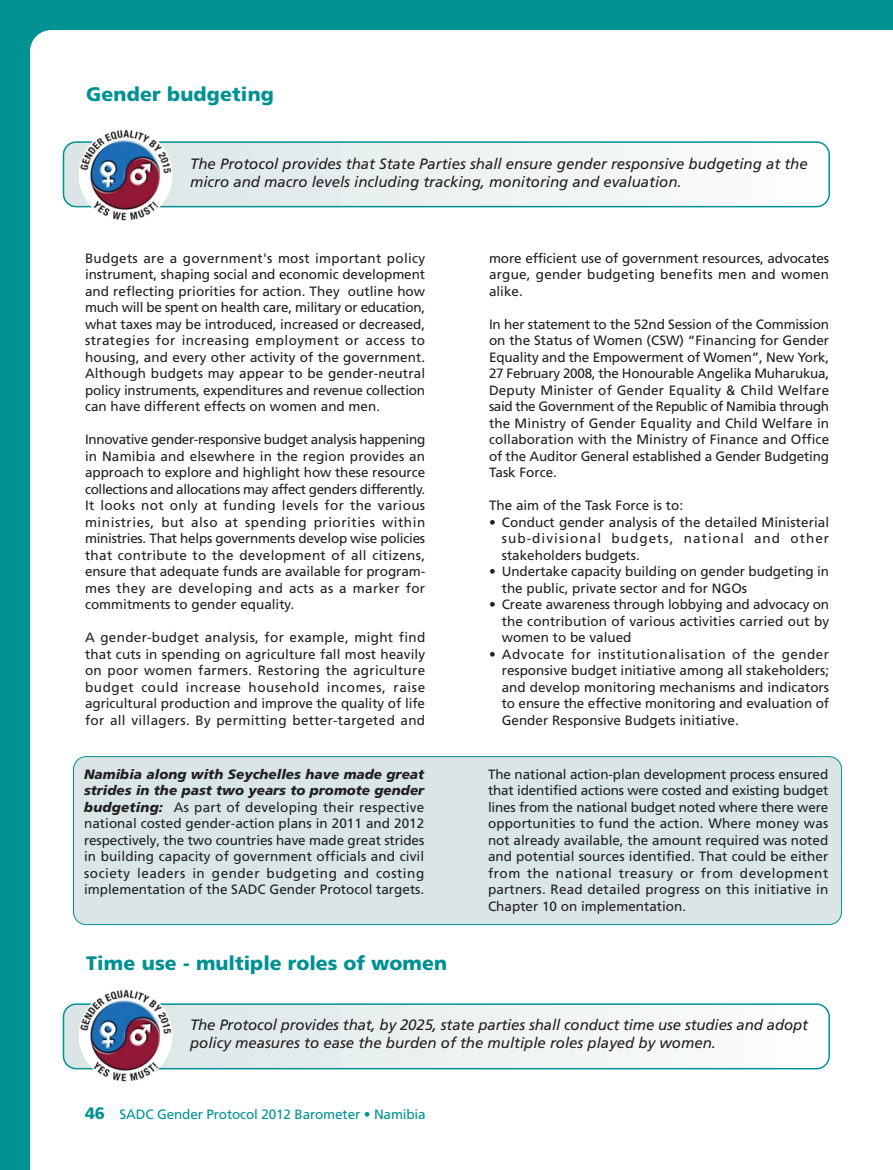
<style>
.page{position:relative;width:893px;height:1170px;background:#fff}
.page>*{position:absolute;margin:0;border:0;box-sizing:border-box;transform-origin:0 0}
.t1{font:900 19.5px "Frutiger LT Std";letter-spacing:.01em;color:#009193}
.t2{font:italic 15px/18px "Frutiger LT Std";color:#231f20}
.t3{font:13.5px/16.5px "Frutiger LT Std";color:#231f20;text-align:justify}
.t4{font:13.5px "Frutiger LT Std";letter-spacing:-.01em;color:#009193}
.s1{font-weight:900;font-style:italic}
.s2{font-weight:900;font-size:16.5px}
</style>
<div class="page">
<div style="left:0;top:0;width:893px;height:1169px;background:#009193"></div>
<div style="left:30px;top:30px;width:863px;height:1139px;background:#fff"></div>
<svg style="left:63px;top:142px;width:766px;height:65px;background:#edf2f2"></svg>
<hr style="left:829px;top:142px;width:1px;height:65px;background:#fff">
<div style="left:63px;top:141px;width:767px;height:66px;border:2px solid #009193;border-radius:13px"></div>
<img style="left:79px;top:128px;width:93px;height:93px;border-radius:50%">
<svg style="left:63px;top:1004px;width:766px;height:64px;background:#edf2f2"></svg>
<hr style="left:829px;top:1004px;width:1px;height:64px;background:#fff">
<div style="left:63px;top:1003px;width:767px;height:66px;border:2px solid #009193;border-radius:13px"></div>
<img style="left:79px;top:988px;width:93px;height:93px;border-radius:50%">
<div style="left:73px;top:756px;width:769px;height:168px;background:#dae5e6;border:1px solid #009193;border-radius:13px"></div>
<h1 class="t1" style="left:86px;top:86px;width:189px">Gender budgeting</h1>
<p class="t2" style="left:190px;top:156px;width:619px">The Protocol provides that State Parties shall ensure gender responsive budgeting at the micro and macro levels including tracking, monitoring and evaluation.</p>
<p class="t3" style="left:85px;top:250px;width:342px">Budgets are a government's most important policy instrument, shaping social and economic development and reflecting priorities for action. They outline how much will be spent on health care, military or education, what taxes may be introduced, increased or decreased, strategies for increasing employment or access to housing, and every other activity of the government.<br>Although budgets may appear to be gender-neutral policy instruments, expenditures and revenue collection can have different effects on women and men.</p>
<p class="t3" style="left:85px;top:432px;width:342px">Innovative gender-responsive budget analysis happening in Namibia and elsewhere in the region provides an approach to explore and highlight how these resource collections and allocations may affect genders differently.<br>It looks not only at funding levels for the various ministries, but also at spending priorities within ministries. That helps governments develop wise policies that contribute to the development of all citizens, ensure that adequate funds are available for program&shy;mes they are developing and acts as a marker for commitments to gender equality.</p>
<p class="t3" style="left:85px;top:630px;width:342px">A gender-budget analysis, for example, might find that cuts in spending on agriculture fall most heavily on poor women farmers. Restoring the agriculture budget could increase household incomes, raise agricultural production and improve the quality of life for all villagers. By permitting better-targeted and</p>
<p class="t3" style="left:489px;top:250px;width:342px">more efficient use of government resources, advocates argue, gender budgeting benefits men and women alike.</p>
<p class="t3" style="left:489px;top:316px;width:342px">In her statement to the 52nd Session of the Commission on the Status of Women (CSW) “Financing for Gender Equality and the Empowerment of Women”, New York, 27 February 2008, the Honourable Angelika Muharukua, Deputy Minister of Gender Equality &amp; Child Welfare said the Government of the Republic of Namibia through the Ministry of Gender Equality and Child Welfare in collaboration with the Ministry of Finance and Office of the Auditor General established a Gender Budgeting Task Force.</p>
<p class="t3" style="left:489px;top:498px;width:196px">The aim of the Task Force is to:</p>
<p class="t3" style="left:502px;top:514px;width:329px;text-indent:-13px">• Conduct gender analysis of the detailed Ministerial sub-divisional budgets, national and other stakeholders budgets.</p>
<p class="t3" style="left:502px;top:564px;width:329px;text-indent:-13px">• Undertake capacity building on gender budgeting in the public, private sector and for NGOs</p>
<p class="t3" style="left:502px;top:597px;width:329px;text-indent:-13px">• Create awareness through lobbying and advocacy on the contribution of various activities carried out by women to be valued</p>
<p class="t3" style="left:502px;top:646px;width:329px;text-indent:-13px">• Advocate for institutionalisation of the gender responsive budget initiative among all stakeholders; and develop monitoring mechanisms and indicators to ensure the effective monitoring and evaluation of Gender Responsive Budgets initiative.</p>
<p class="t3" style="left:84px;top:766px;width:342px"><span class="s1">Namibia along with Seychelles have made great strides in the past two years to promote gender budgeting:</span> As part of developing their respective national costed gender-action plans in 2011 and 2012 respectively, the two countries have made great strides in building capacity of government officials and civil society leaders in gender budgeting and costing implementation of the SADC Gender Protocol targets.</p>
<p class="t3" style="left:488px;top:766px;width:342px">The national action-plan development process ensured that identified actions were costed and existing budget lines from the national budget noted where there were opportunities to fund the action. Where money was not already available, the amount required was noted and potential sources identified. That could be either from the national treasury or from development partners. Read detailed progress on this initiative in Chapter 10 on implementation.</p>
<h1 class="t1" style="left:86px;top:955px;width:362px">Time use - multiple roles of women</h1>
<p class="t2" style="left:190px;top:1016px;width:619px">The Protocol provides that, by 2025, state parties shall conduct time use studies and adopt policy measures to ease the burden of the multiple roles played by women.</p>
<p class="t4" style="left:85px;top:1108px;width:342px"><span class="s2">46</span> SADC Gender Protocol 2012 Barometer • Namibia</p>
</div>
